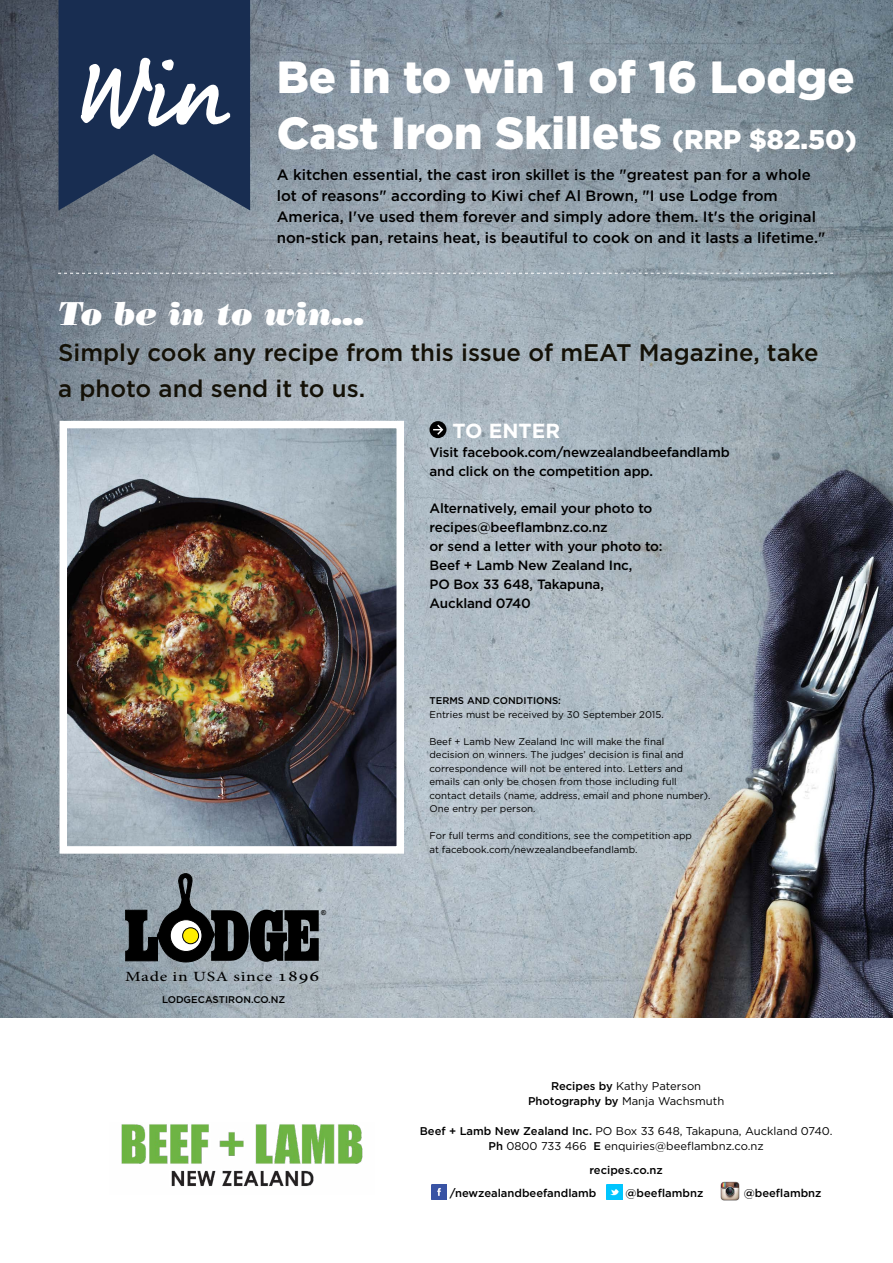
<style>
.page{position:relative;width:893px;height:1263px;background:#fff}
.page>*{position:absolute;margin:0;border:0;box-sizing:border-box;transform-origin:0 0}
.t1{font:900 45px/55.3px "Gotham";color:#fff;text-align:right}
.t2{font:italic 33px "Bodoni Std Poster";color:#fff}
.t3{font:500 24px/36px "Gotham";color:#141107}
.t4{font:700 20.4px "Gotham";color:#fff}
.t5{font:500 15px/21px "Gotham";color:#000}
.t6{font:500 14.1px "Minion Pro";letter-spacing:.04em;color:#000;scale:1.25 1}
.t7{font:500 13.5px/18.9px "Gotham";letter-spacing:-.01em;color:#000}
.t8{font:11.25px/15px "Gotham";color:#000;text-align:center}
.t9{font:500 11.25px/23.5px "Gotham";color:#000}
.t10{font:9.75px/13.5px "Gotham";color:#000}
.t11{font:500 9.75px "Gotham";color:#000}
.t12{font:6.9px "Arial Rounded MT Bold";color:#000}
.s1{font-family:"Rollerscript Smooth";font-weight:400;font-size:97.8px}
.s2{font-size:27px}
.s3{font-size:15.9px}
.s4{font-weight:500}
</style>
<div class="page">
<img style="left:0;top:0;width:893px;height:1017px">
<img style="left:121px;top:1124px;width:242px;height:63px">
<img style="left:431px;top:1184px;width:15px;height:15px">
<img style="left:607px;top:1184px;width:15px;height:15px">
<svg style="left:59px;top:0;width:191px;height:210px;background:#364866"></svg>
<svg style="left:58px;top:273px;width:775px;height:1px"></svg>
<img style="left:720px;top:1182px;width:19px;height:19px">
<img style="left:69px;top:430px;width:326px;height:415px">
<div style="left:60px;top:421px;width:344px;height:433px;border:8px solid #fff"></div>
<svg style="left:125px;top:872px;width:194px;height:90px;background:#5a6165"></svg>
<div style="left:170px;top:920px;width:32px;height:31px;background:#fff;border-radius:50%"></div>
<div style="left:170px;top:920px;width:32px;height:31px;border:1px solid #000;border-radius:50%"></div>
<div style="left:183px;top:928px;width:16px;height:16px;background:#ffed00;border-radius:50%"></div>
<div style="left:182px;top:927px;width:17px;height:17px;border:1px solid #000;border-radius:50%"></div>
<svg style="left:429px;top:421px;width:17px;height:17px"></svg>
<svg style="left:433px;top:425px;width:10px;height:10px"></svg>
<h1 class="t1" style="left:80px;top:49px;width:778px"><span class="s1">Win</span> Be in to win 1 of 16 Lodge<br>Cast Iron Skillets <span class="s2">(RRP $82.50)</span></h1>
<p class="t5" style="left:277px;top:164px;width:550px">A kitchen essential, the cast iron skillet is the "greatest pan for a whole lot of reasons" according to Kiwi chef Al Brown, "I use Lodge from America, I've used them forever and simply adore them. It's the original non-stick pan, retains heat, is beautiful to cook on and it lasts a lifetime."</p>
<h2 class="t2" style="left:58px;top:294px;width:308px">To be in to win...</h2>
<h3 class="t3" style="left:58px;top:334px;width:762px">Simply cook any recipe from this issue of mEAT Magazine, take a photo and send it to us.</h3>
<h3 class="t4" style="left:453px;top:417px;width:109px">TO ENTER</h3>
<h3 class="t7" style="left:429px;top:442px;width:302px">Visit facebook.com/newzealandbeefandlamb and click on the competition app.</h3>
<h3 class="t7" style="left:429px;top:499px;width:235px">Alternatively, email your photo to recipes@beeflambnz.co.nz<br>or send a letter with your photo to:<br>Beef + Lamb New Zealand Inc,<br>PO Box 33 648, Takapuna,<br>Auckland 0740</h3>
<p class="t12" style="left:321px;top:909px;width:7px">®</p>
<h3 class="t6" style="left:125px;top:966px;width:157px">Made in USA since <span class="s3">1896</span></h3>
<p class="t11" style="left:162px;top:993px;width:125px">LODGECASTIRON.CO.NZ</p>
<p class="t11" style="left:429px;top:694px;width:133px">TERMS AND CONDITIONS:</p>
<p class="t10" style="left:429px;top:707px;width:236px">Entries must be received by 30 September 2015.</p>
<p class="t10" style="left:429px;top:734px;width:283px">Beef + Lamb New Zealand Inc will make the final<br>decision on winners. The judges’ decision is final and correspondence will not be entered into. Letters and emails can only be chosen from those including full contact details (name, address, email and phone number).<br>One entry per person.</p>
<p class="t10" style="left:429px;top:829px;width:264px">For full terms and conditions, see the competition app at facebook.com/newzealandbeefandlamb.</p>
<p class="t8" style="left:528px;top:1079px;width:198px"><span class="s4">Recipes by</span> Kathy Paterson<br><span class="s4">Photography by</span> Manja Wachsmuth</p>
<p class="t8" style="left:420px;top:1124px;width:414px"><span class="s4">Beef + Lamb New Zealand Inc.</span> PO Box 33 648, Takapuna, Auckland 0740.<br><span class="s4">Ph</span> 0800 733 466 <span class="s4">E</span> enquiries@beeflambnz.co.nz</p>
<p class="t9" style="left:450px;top:1158px;width:215px;text-indent:140px">recipes.co.nz /newzealandbeefandlamb</p>
<p class="t9" style="left:626px;top:1181px;width:79px">@beeflambnz</p>
<p class="t9" style="left:744px;top:1181px;width:79px">@beeflambnz</p>
</div>
